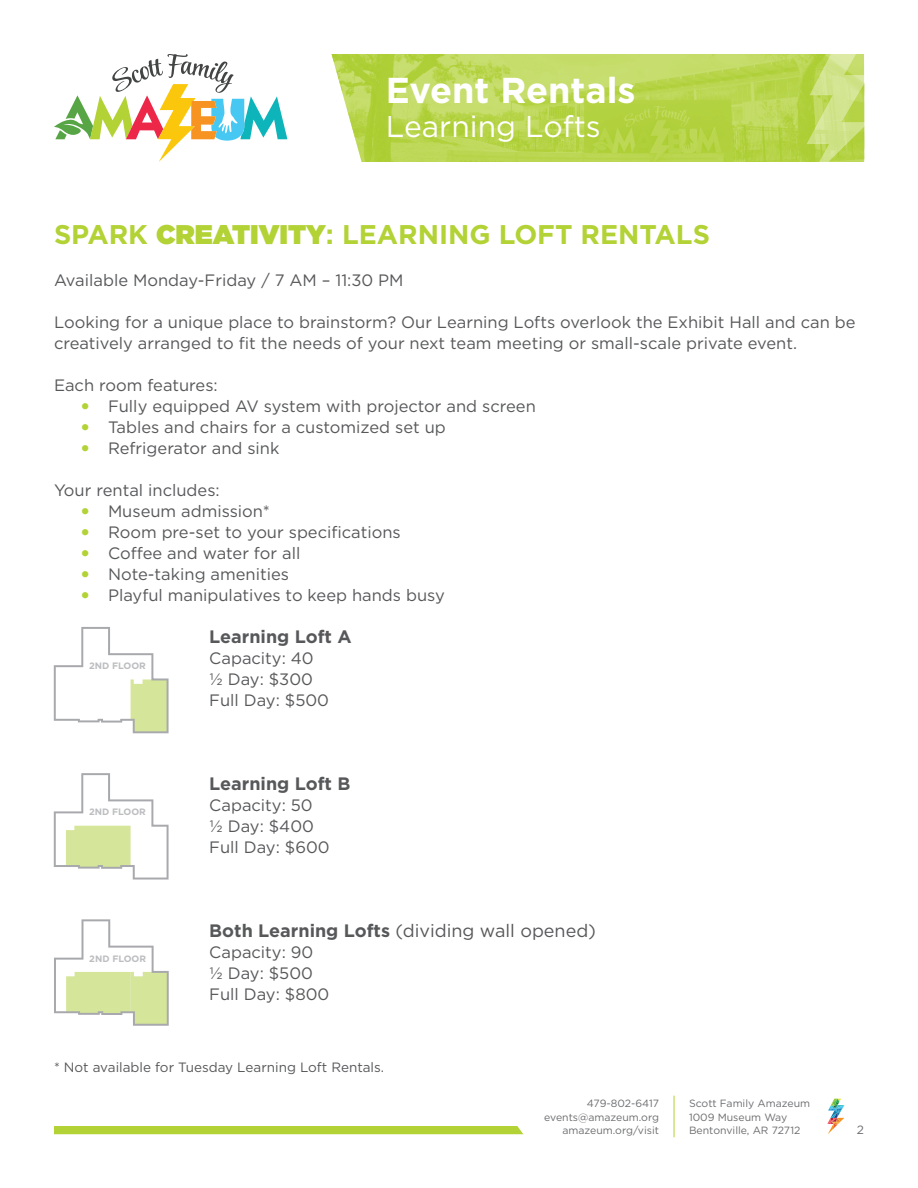
<style>
.page{position:relative;width:918px;height:1188px;background:#fff}
.page>*{position:absolute;margin:0;border:0;box-sizing:border-box;transform-origin:0 0}
.t1{font:700 36px "Gotham";color:#fff}
.t2{font:30px "Gotham";color:#fff}
.t3{font:700 27px "Gotham";color:#b2d235}
.Indented{font:18px "Gotham";color:#57585a}
.Indented-2{font:700 18px "Gotham";color:#57585a}
.Indented-3{font:16.5px/21px "Gotham";color:#57585a}
.Fine_Print{font:13.5px "Gotham";color:#57585a}
.t4{font:12px "Gotham";color:#6c6d70}
.t5{font:10.5px/13.5px "Gotham";color:#6c6d70;text-align:right}
.t6{font:700 9.3px "Gotham";color:#bcbdc0}
.s1{font-weight:900}
.s2{font-weight:900;color:#b2d235}
.s3{font-weight:700}
</style>
<div class="page">
<svg style="left:827px;top:1099px;width:17px;height:35px"></svg>
<hr style="left:674px;top:1096px;width:1px;height:41px;background:#b2d235">
<svg style="left:54px;top:54px;width:233px;height:108px"></svg>
<svg style="left:332px;top:54px;width:475px;height:108px;background:#bcd756"></svg>
<div style="left:54px;top:1126px;width:469px;height:8px;background:#b2d235"></div>
<svg style="left:807px;top:54px;width:58px;height:108px;background:#c5dc6f"></svg>
<svg style="left:54px;top:919px;width:115px;height:107px"></svg>
<svg style="left:54px;top:773px;width:115px;height:107px"></svg>
<svg style="left:54px;top:627px;width:115px;height:106px"></svg>
<h1 class="t1" style="left:386px;top:66px;width:251px">Event Rentals</h1>
<p class="t2" style="left:386px;top:108px;width:217px">Learning Lofts</p>
<p class="t3" style="left:54px;top:216px;width:657px">SPARK <span class="s1">CREATIVITY</span>: LEARNING LOFT RENTALS</p>
<p class="Indented-3" style="left:54px;top:269px;width:351px">Available Monday-Friday / 7 AM – 11:30 PM</p>
<p class="Indented-3" style="left:54px;top:311px;width:803px">Looking for a unique place to brainstorm? Our Learning Lofts overlook the Exhibit Hall and can be creatively arranged to fit the needs of your next team meeting or small-scale private event.</p>
<p class="Indented-3" style="left:54px;top:374px;width:165px">Each room features:</p>
<p class="Indented-3" style="left:81px;top:395px;width:456px"><span class="s2">•</span> Fully equipped AV system with projector and screen</p>
<p class="Indented-3" style="left:81px;top:416px;width:366px"><span class="s2">•</span> Tables and chairs for a customized set up</p>
<p class="Indented-3" style="left:81px;top:437px;width:200px"><span class="s2">•</span> Refrigerator and sink</p>
<p class="Indented-3" style="left:54px;top:479px;width:167px">Your rental includes:</p>
<p class="Indented-3" style="left:81px;top:500px;width:190px"><span class="s2">•</span> Museum admission*</p>
<p class="Indented-3" style="left:81px;top:521px;width:321px"><span class="s2">•</span> Room pre-set to your specifications</p>
<p class="Indented-3" style="left:81px;top:542px;width:221px"><span class="s2">•</span> Coffee and water for all</p>
<p class="Indented-3" style="left:81px;top:563px;width:210px"><span class="s2">•</span> Note-taking amenities</p>
<p class="Indented-3" style="left:81px;top:584px;width:365px"><span class="s2">•</span> Playful manipulatives to keep hands busy</p>
<p class="Indented-2" style="left:209px;top:624px;width:144px">Learning Loft A</p>
<p class="Indented-3" style="left:209px;top:647px;width:106px">Capacity: 40</p>
<p class="Indented-3" style="left:209px;top:668px;width:105px">½ Day: $300</p>
<p class="Indented-3" style="left:209px;top:689px;width:121px">Full Day: $500</p>
<p class="t6" style="left:89px;top:660px;width:58px">2ND FLOOR</p>
<p class="t6" style="left:89px;top:806px;width:58px">2ND FLOOR</p>
<p class="t6" style="left:89px;top:952px;width:58px">2ND FLOOR</p>
<p class="Indented-2" style="left:209px;top:771px;width:143px">Learning Loft B</p>
<p class="Indented-3" style="left:209px;top:794px;width:105px">Capacity: 50</p>
<p class="Indented-3" style="left:209px;top:815px;width:106px">½ Day: $400</p>
<p class="Indented-3" style="left:209px;top:836px;width:122px">Full Day: $600</p>
<p class="Indented" style="left:209px;top:919px;width:388px"><span class="s3">Both Learning Lofts</span> (dividing wall opened)</p>
<p class="Indented-3" style="left:209px;top:941px;width:106px">Capacity: 90</p>
<p class="Indented-3" style="left:209px;top:962px;width:105px">½ Day: $500</p>
<p class="Indented-3" style="left:209px;top:983px;width:122px">Full Day: $800</p>
<p class="Fine_Print" style="left:54px;top:1058px;width:332px">* Not available for Tuesday Learning Loft Rentals.</p>
<p class="t5" style="left:544px;top:1096px;width:116px">479-802-6417 events@amazeum.org amazeum.org/visit</p>
<p class="t5" style="left:689px;top:1096px;width:123px;text-align:left">Scott Family Amazeum<br>1009 Museum Way<br>Bentonville, AR 72712</p>
<p class="t4" style="left:857px;top:1122px;width:9px">2</p>
</div>
